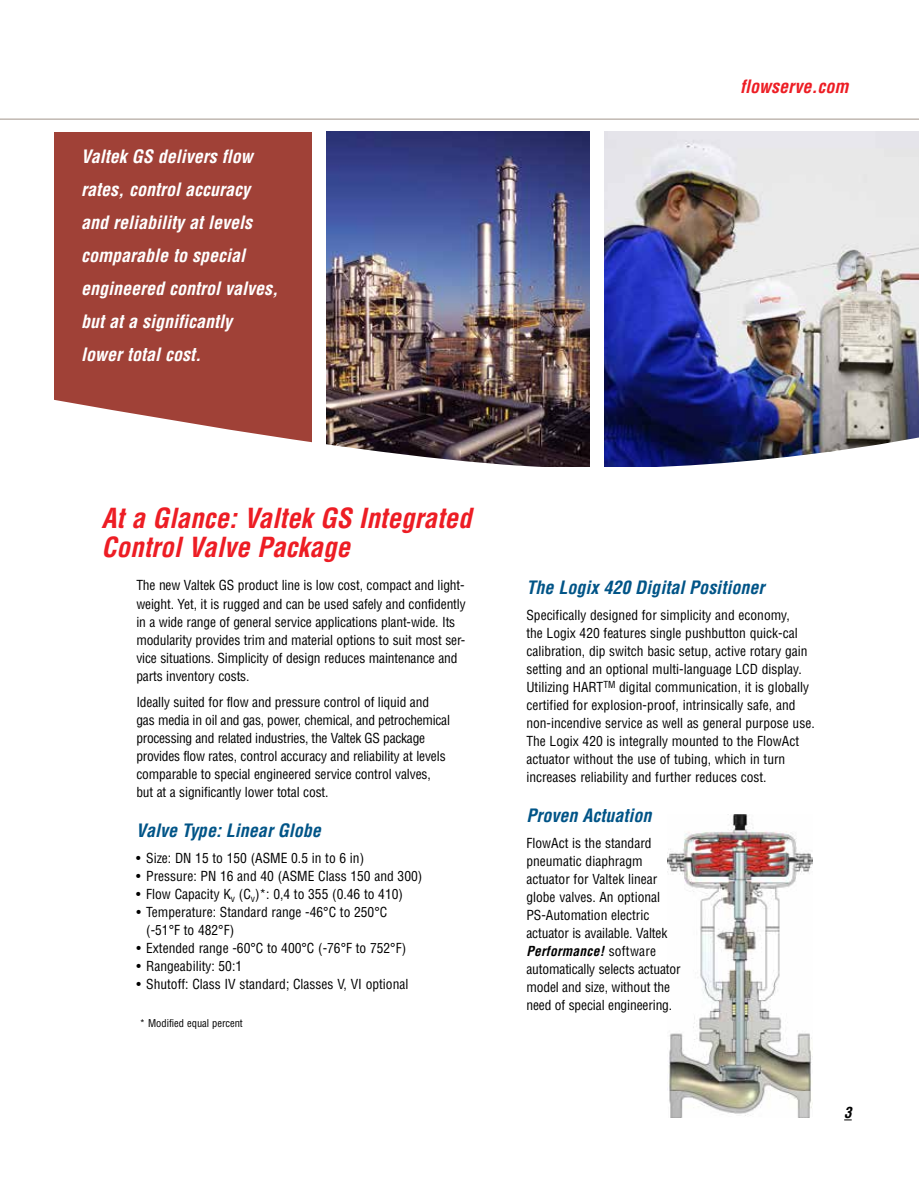
<style>
.page{position:relative;width:919px;height:1189px;background:#fff}
.page>*{position:absolute;margin:0;border:0;box-sizing:border-box;transform-origin:0 0}
.t1{font:italic 700 condensed 27px/28.5px "Helvetica LT Std";color:#ed1d24}
.t2{font:italic 700 condensed 18px/33px "Helvetica LT Std";color:#fff}
.t3{font:italic 700 condensed 18px "Helvetica LT Std";color:#005487}
.t4{font:italic 700 condensed 18px "Helvetica LT Std";color:#ed1d24}
.t5{font:italic 700 condensed 15px "Helvetica LT Std";color:#000}
.t6{font:condensed 13.5px/18px "Helvetica LT Std";color:#000}
.t7{font:condensed 10.5px "Helvetica LT Std";color:#000}
.s1{font-weight:700;font-style:italic}
</style>
<div class="page">
<hr style="left:0;top:119px;width:918px;height:1px;background:#a1958b">
<img style="left:667px;top:814px;width:145px;height:303px">
<div style="left:54px;top:132px;width:259px;height:326px;background:#a04137"></div>
<img style="left:326px;top:132px;width:264px;height:256px">
<img style="left:604px;top:132px;width:314px;height:256px">
<img style="left:54px;top:388px;width:864px;height:79px">
<div style="left:312px;top:127px;width:13px;height:324px;background:#fff"></div>
<div style="left:590px;top:127px;width:13px;height:348px;background:#fff"></div>
<h2 class="t2" style="left:81px;top:140px;width:198px">Valtek GS delivers flow rates, control accuracy and reliability at levels comparable to special engineered control valves, but at a significantly<br>lower total cost.</h2>
<h2 class="t4" style="left:740px;top:75px;width:110px">flowserve.com</h2>
<h1 class="t1" style="left:102px;top:504px;width:371px">At a Glance: Valtek GS Integrated<br>Control Valve Package</h1>
<p class="t6" style="left:136px;top:576px;width:331px">The new Valtek GS product line is low cost, compact and light&shy;weight. Yet, it is rugged and can be used safely and confidently in a wide range of general service applications plant-wide. Its modularity provides trim and material options to suit most ser&shy;vice situations. Simplicity of design reduces maintenance and parts inventory costs.</p>
<p class="t6" style="left:136px;top:693px;width:315px">Ideally suited for flow and pressure control of liquid and gas media in oil and gas, power, chemical, and petrochemical processing and related industries, the Valtek GS package provides flow rates, control accuracy and reliability at levels comparable to special engineered service control valves, but at a significantly lower total cost.</p>
<h2 class="t3" style="left:136px;top:818px;width:186px">Valve Type: Linear Globe</h2>
<p class="t6" style="left:136px;top:849px;width:229px">• Size: DN 15 to 150 (ASME 0.5 in to 6 in)</p>
<p class="t6" style="left:136px;top:867px;width:287px">• Pressure: PN 16 and 40 (ASME Class 150 and 300)</p>
<p class="t6" style="left:136px;top:885px;width:268px">• Flow Capacity K<sub>v</sub> (C<sub>v</sub>)*: 0,4 to 355 (0.46 to 410)</p>
<p class="t6" style="left:146px;top:903px;width:242px;text-indent:-10px">• Temperature: Standard range -46°C to 250°C (-51°F to 482°F)</p>
<p class="t6" style="left:136px;top:939px;width:271px">• Extended range -60°C to 400°C (-76°F to 752°F)</p>
<p class="t6" style="left:136px;top:957px;width:107px">• Rangeability: 50:1</p>
<p class="t6" style="left:136px;top:975px;width:273px">• Shutoff: Class IV standard; Classes V, VI optional</p>
<p class="t7" style="left:140px;top:1016px;width:104px">* Modified equal percent</p>
<h2 class="t3" style="left:526px;top:576px;width:239px">The Logix 420 Digital Positioner</h2>
<p class="t6" style="left:526px;top:606px;width:290px">Specifically designed for simplicity and economy,<br>the Logix 420 features single pushbutton quick-cal calibration, dip switch basic setup, active rotary gain setting and an optional multi-language LCD display.<br>Utilizing HART<sup>TM</sup> digital communication, it is globally certified for explosion-proof, intrinsically safe, and non-incendive service as well as general purpose use.<br>The Logix 420 is integrally mounted to the FlowAct actuator without the use of tubing, which in turn increases reliability and further reduces cost.</p>
<h2 class="t3" style="left:526px;top:804px;width:126px">Proven Actuation</h2>
<p class="t6" style="left:526px;top:834px;width:156px">FlowAct is the standard pneumatic diaphragm actuator for Valtek linear globe valves. An optional<br>PS-Automation electric actuator is available. Valtek<br><span class="s1">Performance!</span> software automatically selects actuator model and size, without the need of special engineering.</p>
<p class="t5" style="left:844px;top:1103px;width:9px">3</p>
</div>
